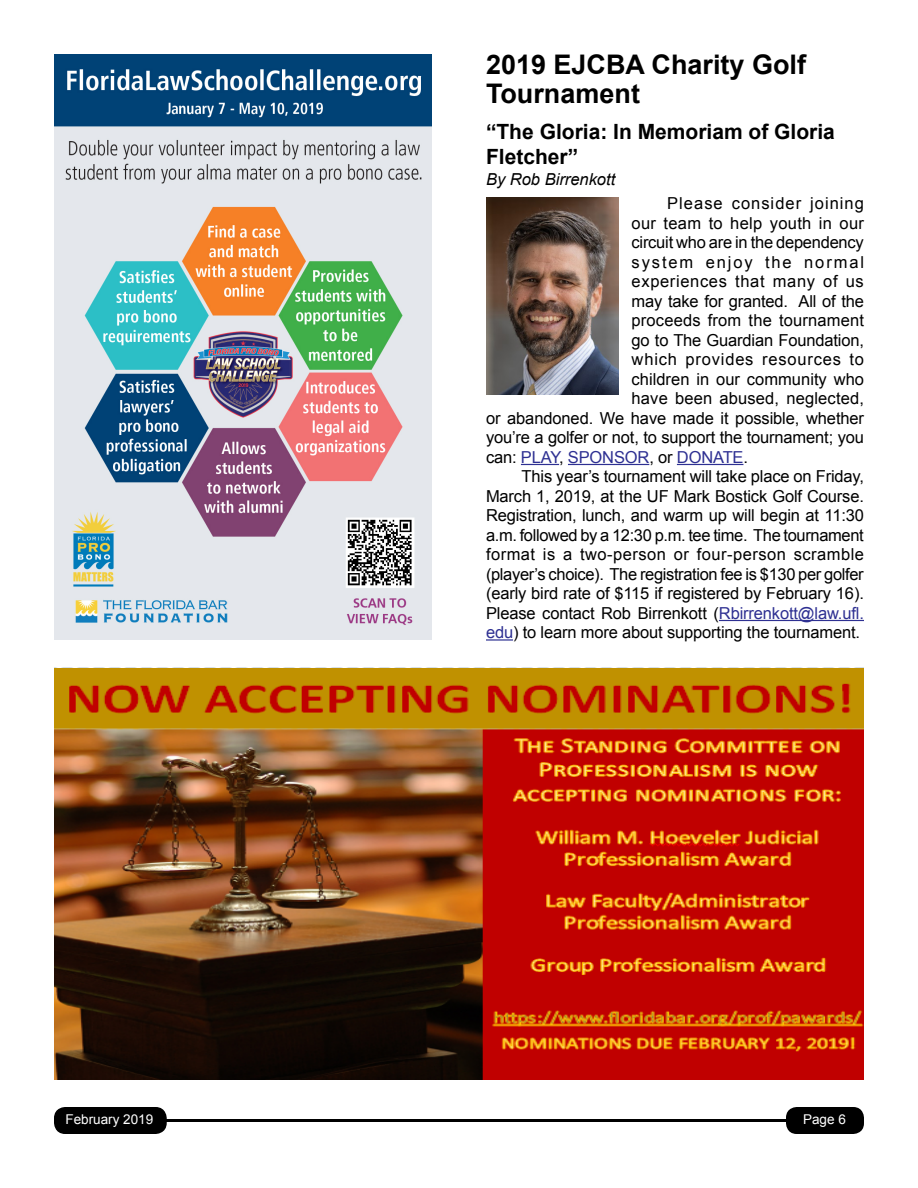
<style>
.page{position:relative;width:918px;height:1188px;background:#fff}
.page>*{position:absolute;margin:0;border:0;box-sizing:border-box;transform-origin:0 0}
.t1{font:700 27px/29.2px "Arial";color:#000}
.t2{font:700 21px/25.2px "Arial";color:#000}
.t3{font:16.5px "Arial";letter-spacing:-.01em;color:#000}
.t4{font:16.5px "Arial";letter-spacing:.01em;color:#000}
.t5{font:16.5px "Arial";letter-spacing:.03em;color:#000}
.t6{font:16.5px "Arial";letter-spacing:-.01em;color:#2e3092}
.t7{font:16.5px "Arial";letter-spacing:.05em;color:#000}
.t8{font:16.5px "Arial";letter-spacing:.02em;color:#000}
.t9{font:16.5px "Arial";letter-spacing:.04em;color:#000}
.t10{font:16.5px "Arial";letter-spacing:.06em;color:#000}
.t11{font:16.5px "Arial";letter-spacing:.115em;color:#000}
.t12{font:italic 16.5px "Arial";color:#000}
.t13{font:13.5px "Arial";color:#fff}
.s1{color:#000}
.s2{color:#2e3092}
</style>
<div class="page">
<div style="left:55px;top:1108px;width:111px;height:25px;background:#000;border-radius:10px"></div>
<div style="left:54px;top:1107px;width:113px;height:27px;border:2px solid #000;border-radius:10px"></div>
<div style="left:786px;top:1107px;width:78px;height:27px;background:#000;border-radius:11px"></div>
<hr style="left:81px;top:1119px;width:736px;height:3px;background:#000">
<img style="left:54px;top:54px;width:378px;height:585px">
<hr style="left:521px;top:464px;width:38px;height:1px;background:#2e3092">
<hr style="left:568px;top:464px;width:81px;height:1px;background:#2e3092">
<hr style="left:677px;top:464px;width:66px;height:1px;background:#2e3092">
<hr style="left:719px;top:620px;width:145px;height:1px;background:#2e3092">
<hr style="left:486px;top:639px;width:27px;height:2px;background:#2e3092">
<img style="left:54px;top:667px;width:810px;height:413px">
<img style="left:486px;top:197px;width:132px;height:197px">
<h1 class="t1" style="left:486px;top:50px;width:322px">2019 EJCBA Charity Golf<br>Tournament</h1>
<p class="t2" style="left:486px;top:120px;width:350px">“The Gloria: In Memoriam of Gloria<br>Fletcher”</p>
<p class="t12" style="left:486px;top:168px;width:131px">By Rob Birrenkott</p>
<p class="t10" style="left:667px;top:193px;width:198px">Please consider joining</p>
<p class="t8" style="left:632px;top:212px;width:234px">our team to help youth in our</p>
<p class="t3" style="left:632px;top:232px;width:234px">circuit who are in the dependency</p>
<p class="t11" style="left:632px;top:251px;width:234px">system enjoy the normal</p>
<p class="t9" style="left:632px;top:271px;width:234px">experiences that many of us</p>
<p class="t3" style="left:632px;top:290px;width:234px">may take for granted. All of the</p>
<p class="t4" style="left:632px;top:310px;width:234px">proceeds from the tournament</p>
<p class="t3" style="left:632px;top:329px;width:234px">go to The Guardian Foundation,</p>
<p class="t7" style="left:632px;top:349px;width:234px">which provides resources to</p>
<p class="t3" style="left:632px;top:368px;width:234px">children in our community who</p>
<p class="t4" style="left:632px;top:388px;width:234px">have been abused, neglected,</p>
<p class="t3" style="left:486px;top:407px;width:380px">or abandoned. We have made it possible, whether</p>
<p class="t3" style="left:486px;top:427px;width:379px">you’re a golfer or not, to support the tournament; you</p>
<p class="t6" style="left:486px;top:446px;width:264px"><span class="s1">can:</span> PLAY<span class="s1">,</span> SPONSOR<span class="s1">, or</span> DONATE<span class="s1">.</span></p>
<p class="t3" style="left:522px;top:466px;width:344px">This year’s tournament will take place on Friday,</p>
<p class="t3" style="left:486px;top:485px;width:379px">March 1, 2019, at the UF Mark Bostick Golf Course.</p>
<p class="t3" style="left:486px;top:505px;width:379px">Registration, lunch, and warm up will begin at 11:30</p>
<p class="t3" style="left:486px;top:524px;width:379px">a.m. followed by a 12:30 p.m. tee time. The tournament</p>
<p class="t5" style="left:486px;top:544px;width:380px">format is a two-person or four-person scramble</p>
<p class="t3" style="left:486px;top:563px;width:379px">(player’s choice). The registration fee is $130 per golfer</p>
<p class="t3" style="left:486px;top:583px;width:379px">(early bird rate of $115 if registered by February 16).</p>
<p class="t3" style="left:486px;top:602px;width:379px">Please contact Rob Birrenkott (<span class="s2">Rbirrenkott@law.ufl.</span></p>
<p class="t3" style="left:486px;top:622px;width:376px"><span class="s2">edu</span>) to learn more about supporting the tournament.</p>
<p class="t13" style="left:66px;top:1111px;width:89px">February 2019</p>
<p class="t13" style="left:803px;top:1111px;width:44px">Page 6</p>
</div>
